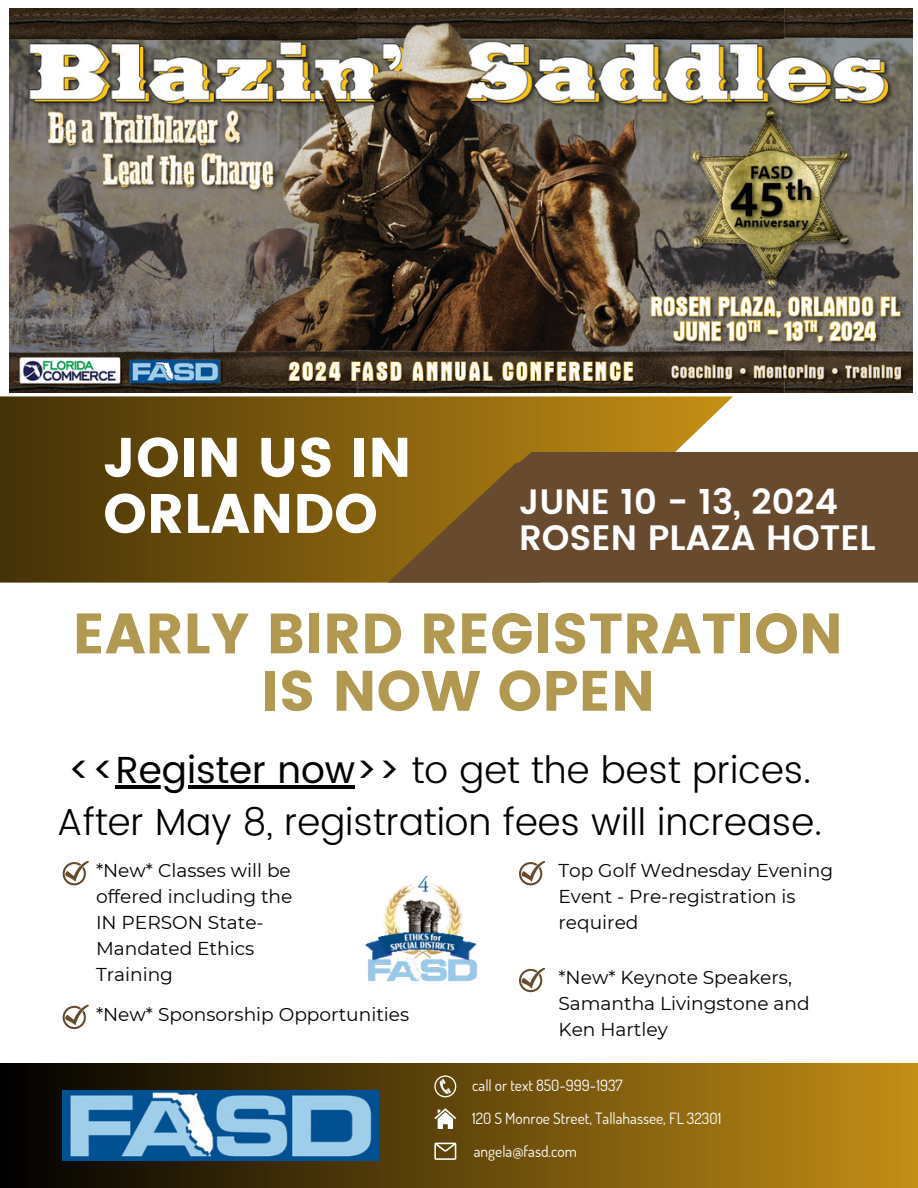
<style>
.page{position:relative;width:918px;height:1188px;background:#fff}
.page>*{position:absolute;margin:0;border:0;box-sizing:border-box;transform-origin:0 0}
.t1{font:56.7px/57.3px "Poppins";color:#b29952;text-align:center}
.t2{font:55.5px/56.1px "Poppins";color:#fff}
.t3{font:300 37.65px "Poppins";color:#000}
.t4{font:600 35.25px/35.7px "Poppins";color:#fff}
.t5{font:18.6px/25.8px "Montserrat";color:#000}
.t6{font:15.45px "Dosis";color:#fff}
.s1{font-weight:400}
</style>
<div class="page">
<svg style="left:63px;top:861px;width:25px;height:24px"></svg>
<svg style="left:519px;top:861px;width:26px;height:24px"></svg>
<svg style="left:63px;top:1005px;width:25px;height:24px"></svg>
<svg style="left:519px;top:968px;width:26px;height:24px"></svg>
<img style="left:9px;top:8px;width:904px;height:385px">
<svg style="left:0;top:396px;width:733px;height:187px;background:#755712"></svg>
<div style="left:388px;top:463px;width:530px;height:120px;background:#684b2e"></div>
<div style="left:509px;top:452px;width:409px;height:17px;background:#684b2e"></div>
<div style="left:0;top:1064px;width:918px;height:124px;background:linear-gradient(to right,#000206,#c58e14)"></div>
<svg style="left:434px;top:1108px;width:22px;height:20px"></svg>
<svg style="left:434px;top:1075px;width:22px;height:22px"></svg>
<svg style="left:434px;top:1143px;width:22px;height:17px"></svg>
<img style="left:365px;top:875px;width:113px;height:107px">
<img style="left:63px;top:1091px;width:316px;height:70px">
<hr style="left:116px;top:785px;width:239px;height:4px;background:#000">
<p class="t2" style="left:103px;top:430px;width:310px">JOIN US IN<br>ORLANDO</p>
<h4 class="t4" style="left:519px;top:484px;width:358px">JUNE 10 - 13, 2024<br>ROSEN PLAZA HOTEL</h4>
<p class="t1" style="left:73px;top:605px;width:772px">EARLY BIRD REGISTRATION<br>IS NOW OPEN</p>
<p class="t3" style="left:68px;top:748px;width:745px"><span class="s1">&lt;&lt;Register now&gt;&gt;</span> to get the best prices.</p>
<h4 class="t3" style="left:57px;top:800px;width:767px">After May 8, registration fees will increase.</h4>
<h4 class="t5" style="left:96px;top:858px;width:198px">*New* Classes will be offered including the<br>IN PERSON State-<br>Mandated Ethics<br>Training</h4>
<p class="t5" style="left:558px;top:858px;width:276px">Top Golf Wednesday Evening<br>Event - Pre-registration is required</p>
<h4 class="t5" style="left:558px;top:964px;width:253px">*New* Keynote Speakers,<br>Samantha Livingstone and<br>Ken Hartley</h4>
<p class="t5" style="left:96px;top:1001px;width:315px">*New* Sponsorship Opportunities</p>
<h1 class="t6" style="left:472px;top:1076px;width:152px">call or text 850-999-1937</h1>
<p class="t6" style="left:472px;top:1108px;width:251px">120 S Monroe Street, Tallahassee, FL 32301</p>
<h2 class="t6" style="left:474px;top:1141px;width:105px">angela@fasd.com</h2>
</div>
